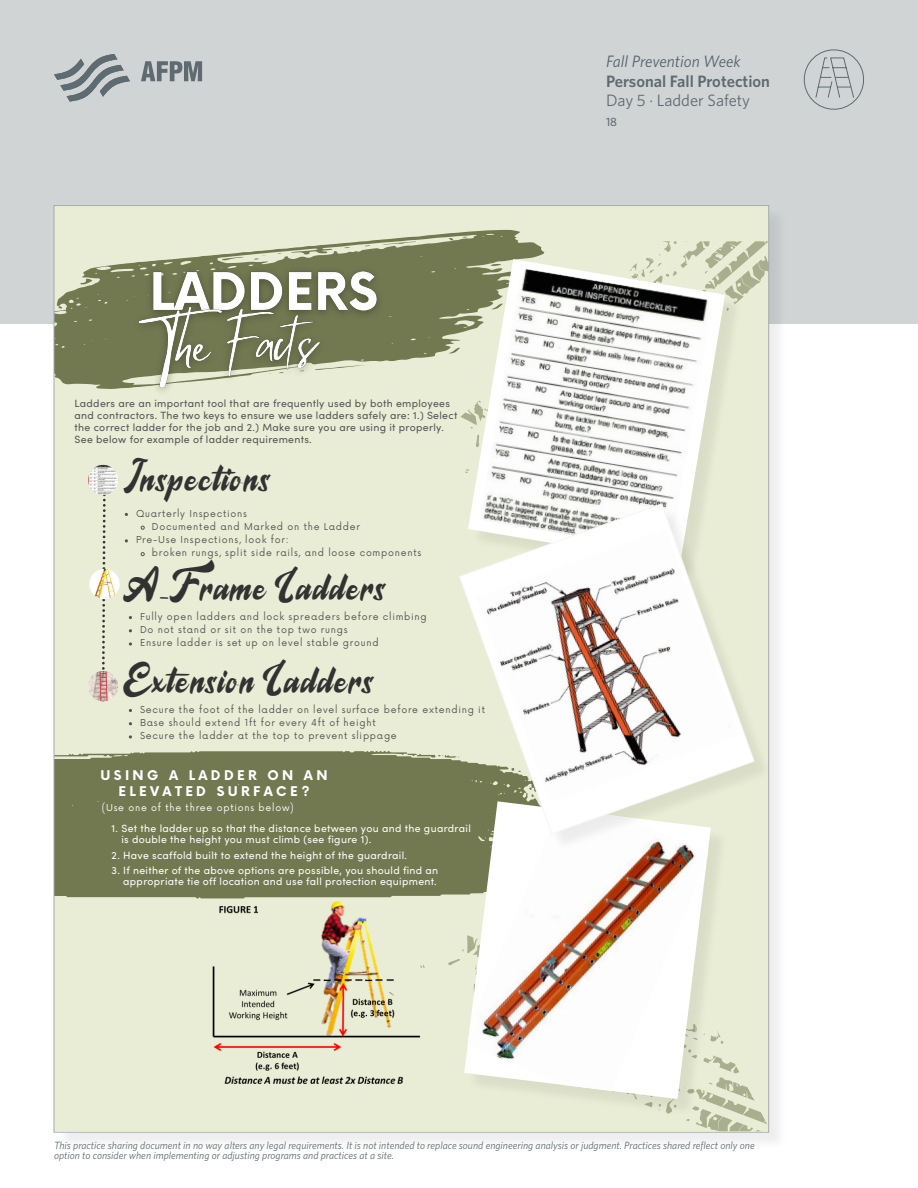
<style>
.page{position:relative;width:918px;height:1188px;background:#fff}
.page>*{position:absolute;margin:0;border:0;box-sizing:border-box;transform-origin:0 0}
.t1{font:19.5px "De Latto";letter-spacing:.1em;color:#323232}
.t2{font:600 16.5px "Whitney";color:#5e6b70}
.t3{font:italic 16.5px "Whitney";color:#53626f}
.t4{font:16.5px "Whitney";color:#5e6b70}
.t5{font:700 13.05px/15.8px "Now";letter-spacing:.255em;color:#fff;text-align:center}
.t6{font:500 12px "Whitney";color:#5e6b70}
.t7{font:10.5px/10.5px "Sofia Pro";letter-spacing:.03em;color:#fff}
.t8{font:10.5px/12px "Sofia Pro";letter-spacing:.03em;color:#545456}
.t9{font:italic 10.5px/10.5px "Whitney";color:#5e6b70}
.t10{font:9.3px/13.2px "Now";letter-spacing:.08em;color:#545454}
.t11{font:9.3px "Now";letter-spacing:.08em;color:#fff}
</style>
<div class="page">
<div style="left:0;top:0;width:918px;height:324px;background:#d1d4d4"></div>
<svg style="left:54px;top:54px;width:76px;height:48px"></svg>
<svg style="left:141px;top:61px;width:61px;height:20px"></svg>
<svg style="left:803px;top:49px;width:61px;height:61px"></svg>
<div style="left:56px;top:208px;width:732px;height:943px;background:#000;opacity:.07"></div>
<div style="left:54px;top:206px;width:715px;height:925px;background:#e9edd5"></div>
<svg style="left:102px;top:495px;width:4px;height:175px"></svg>
<svg style="left:83px;top:230px;width:437px;height:44px"></svg>
<svg style="left:383px;top:241px;width:33px;height:4px"></svg>
<svg style="left:448px;top:238px;width:7px;height:2px"></svg>
<svg style="left:56px;top:274px;width:404px;height:115px;fill:#727951"></svg>
<svg style="left:336px;top:365px;width:30px;height:5px"></svg>
<svg style="left:449px;top:348px;width:11px;height:5px"></svg>
<svg style="left:448px;top:308px;width:10px;height:2px"></svg>
<svg style="left:406px;top:282px;width:6px;height:2px"></svg>
<svg style="left:420px;top:949px;width:347px;height:182px"></svg>
<svg style="left:460px;top:241px;width:307px;height:232px"></svg>
<div style="left:56px;top:751px;width:408px;height:148px;background:#727951"></div>
<svg style="left:407px;top:754px;width:52px;height:4px"></svg>
<img style="left:88px;top:465px;width:30px;height:30px;border-radius:15px">
<img style="left:88px;top:671px;width:30px;height:30px;border-radius:15px">
<img style="left:89px;top:569px;width:31px;height:30px;border-radius:15px">
<img style="left:212px;top:902px;width:208px;height:182px">
<svg style="left:129px;top:642px;width:3px;height:4px"></svg>
<svg style="left:129px;top:735px;width:3px;height:4px"></svg>
<img style="left:138px;top:255px;width:252px;height:86px">
<img style="left:124px;top:287px;width:212px;height:105px">
<svg style="left:140px;top:525px;width:5px;height:5px"></svg>
<svg style="left:140px;top:552px;width:5px;height:5px"></svg>
<div style="left:471px;top:262px;width:272px;height:320px;background:#000;opacity:.07"></div>
<svg style="left:468px;top:259px;width:257px;height:244px"></svg>
<img style="left:480px;top:268px;width:233px;height:235px">
<div style="left:467px;top:804px;width:262px;height:313px;background:#000;opacity:.07"></div>
<svg style="left:464px;top:852px;width:247px;height:247px"></svg>
<img style="left:468px;top:852px;width:240px;height:239px">
<div style="left:462px;top:506px;width:311px;height:346px;background:#000;opacity:.07"></div>
<svg style="left:459px;top:503px;width:296px;height:332px"></svg>
<p class="t8" style="left:75px;top:397px;width:384px">Ladders are an important tool that are frequently used by both employees and contractors. The two keys to ensure we use ladders safely are: 1.) Select the correct ladder for the job and 2.) Make sure you are using it properly.<br>See below for example of ladder requirements.</p>
<h1 class="t1" style="left:124px;top:473px;width:147px">Inspections</h1>
<p class="t10" style="left:136px;top:506px;width:113px">Quarterly Inspections</p>
<p class="t10" style="left:152px;top:519px;width:210px">Documented and Marked on the Ladder</p>
<p class="t10" style="left:136px;top:533px;width:154px">Pre-Use Inspections, look for:</p>
<p class="t10" style="left:152px;top:546px;width:271px">broken rungs, split side rails, and loose components</p>
<h1 class="t1" style="left:124px;top:582px;width:262px">A-Frame Ladders</h1>
<p class="t10" style="left:140px;top:609px;width:288px">Fully open ladders and lock spreaders before climbing<br>Do not stand or sit on the top two rungs<br>Ensure ladder is set up on level stable ground</p>
<h1 class="t1" style="left:124px;top:675px;width:250px">Extension Ladders</h1>
<p class="t10" style="left:140px;top:702px;width:346px">Secure the foot of the ladder on level surface before extending it<br>Base should extend 1ft for every 4ft of height<br>Secure the ladder at the top to prevent slippage</p>
<h3 class="t5" style="left:101px;top:767px;width:228px">USING A LADDER ON AN<br>ELEVATED SURFACE?</h3>
<p class="t11" style="left:102px;top:800px;width:193px">(Use one of the three options below)</p>
<p class="t7" style="left:121px;top:823px;width:351px;text-indent:-10px">1. Set the ladder up so that the distance between you and the guardrail is double the height you must climb (see figure 1).</p>
<p class="t7" style="left:112px;top:849px;width:297px">2. Have scaffold built to extend the height of the guardrail.</p>
<p class="t7" style="left:112px;top:865px;width:328px;text-align:right">3. If neither of the above options are possible, you should find an appropriate tie off location and use fall protection equipment.</p>
<h2 class="t3" style="left:606px;top:51px;width:136px">Fall Prevention Week</h2>
<h2 class="t2" style="left:606px;top:70px;width:166px">Personal Fall Protection</h2>
<h2 class="t4" style="left:606px;top:90px;width:146px">Day 5 · Ladder Safety</h2>
<p class="t6" style="left:606px;top:114px;width:13px">18</p>
<p class="t9" style="left:54px;top:1140px;width:702px">This practice sharing document in no way alters any legal requirements. It is not intended to replace sound engineering analysis or judgment. Practices shared reflect only one option to consider when implementing or adjusting programs and practices at a site.</p>
</div>
